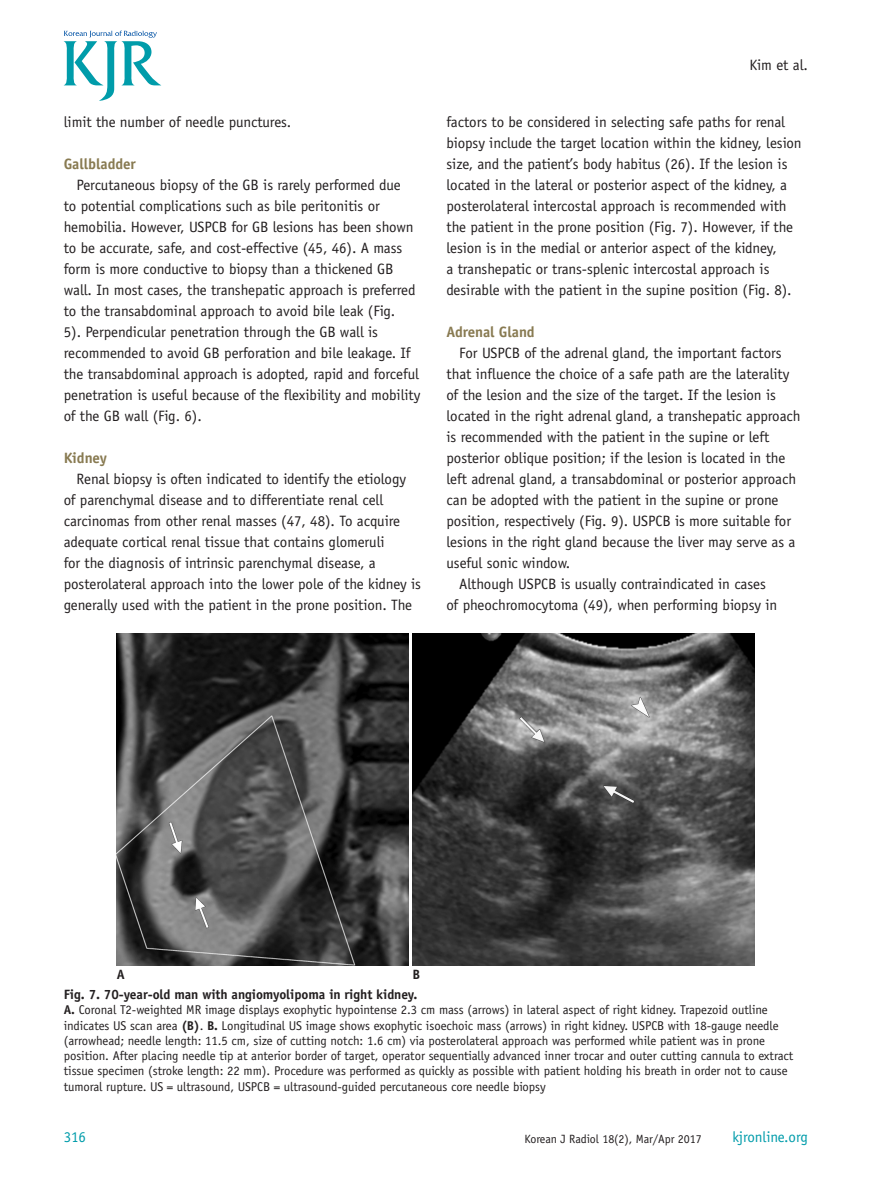
<style>
.page{position:relative;width:893px;height:1191px;background:#fff}
.page>*{position:absolute;margin:0;border:0;box-sizing:border-box;transform-origin:0 0}
.본문{font:15px/21px "Officina Sans Std";letter-spacing:-.005em;color:#231f20}
._1_제목{font:700 15px "Officina Sans Std";letter-spacing:-.005em;color:#887a51}
.t1{font:15px "Officina Sans Std";letter-spacing:-.005em;color:#009caa}
.그림제목{font:700 13.5px "Officina Sans Std";letter-spacing:-.005em;color:#231f20}
.그림제목1{font:12.75px/15.3px "Officina Sans Std";letter-spacing:-.005em;color:#231f20}
.t2{font:12px "Officina Sans Std";letter-spacing:-.005em;color:#231f20}
.s1{font-weight:700}
</style>
<div class="page">
<svg style="left:64px;top:31px;width:97px;height:70px"></svg>
<img style="left:117px;top:634px;width:291px;height:332px">
<img style="left:412px;top:634px;width:343px;height:332px">
<p class="본문" style="left:64px;top:112px;width:229px">limit the number of needle punctures.</p>
<p class="_1_제목" style="left:64px;top:155px;width:74px">Gallbladder</p>
<p class="본문" style="left:64px;top:175px;width:358px;text-indent:13px">Percutaneous biopsy of the GB is rarely performed due<br>to potential complications such as bile peritonitis or hemobilia. However, USPCB for GB lesions has been shown to be accurate, safe, and cost-effective (45, 46). A mass form is more conductive to biopsy than a thickened GB wall. In most cases, the transhepatic approach is preferred to the transabdominal approach to avoid bile leak (Fig.<br>5). Perpendicular penetration through the GB wall is recommended to avoid GB perforation and bile leakage. If the transabdominal approach is adopted, rapid and forceful penetration is useful because of the flexibility and mobility of the GB wall (Fig. 6).</p>
<p class="_1_제목" style="left:64px;top:449px;width:45px">Kidney</p>
<p class="본문" style="left:64px;top:469px;width:359px;text-indent:13px">Renal biopsy is often indicated to identify the etiology of parenchymal disease and to differentiate renal cell carcinomas from other renal masses (47, 48). To acquire adequate cortical renal tissue that contains glomeruli<br>for the diagnosis of intrinsic parenchymal disease, a posterolateral approach into the lower pole of the kidney is generally used with the patient in the prone position. The</p>
<p class="본문" style="left:749px;top:54px;width:60px">Kim et al.</p>
<p class="본문" style="left:446px;top:112px;width:357px">factors to be considered in selecting safe paths for renal biopsy include the target location within the kidney, lesion size, and the patient’s body habitus (26). If the lesion is located in the lateral or posterior aspect of the kidney, a posterolateral intercostal approach is recommended with the patient in the prone position (Fig. 7). However, if the lesion is in the medial or anterior aspect of the kidney,<br>a transhepatic or trans-splenic intercostal approach is desirable with the patient in the supine position (Fig. 8).</p>
<p class="_1_제목" style="left:446px;top:323px;width:90px">Adrenal Gland</p>
<p class="본문" style="left:446px;top:343px;width:356px;text-indent:13px">For USPCB of the adrenal gland, the important factors that influence the choice of a safe path are the laterality of the lesion and the size of the target. If the lesion is located in the right adrenal gland, a transhepatic approach is recommended with the patient in the supine or left posterior oblique position; if the lesion is located in the left adrenal gland, a transabdominal or posterior approach can be adopted with the patient in the supine or prone position, respectively (Fig. 9). USPCB is more suitable for lesions in the right gland because the liver may serve as a useful sonic window.</p>
<p class="본문" style="left:446px;top:574px;width:332px;text-align:center">Although USPCB is usually contraindicated in cases<br>of pheochromocytoma (49), when performing biopsy in</p>
<p class="그림제목" style="left:117px;top:966px;width:10px">A</p>
<p class="그림제목" style="left:412px;top:966px;width:9px">B</p>
<p class="그림제목" style="left:64px;top:985px;width:355px">Fig. 7. 70-year-old man with angiomyolipoma in right kidney.</p>
<p class="그림제목1" style="left:64px;top:1002px;width:731px"><span class="s1">A.</span> Coronal T2-weighted MR image displays exophytic hypointense 2.3 cm mass (arrows) in lateral aspect of right kidney. Trapezoid outline indicates US scan area <span class="s1">(B)</span>. <span class="s1">B.</span> Longitudinal US image shows exophytic isoechoic mass (arrows) in right kidney. USPCB with 18-gauge needle (arrowhead; needle length: 11.5 cm, size of cutting notch: 1.6 cm) via posterolateral approach was performed while patient was in prone position. After placing needle tip at anterior border of target, operator sequentially advanced inner trocar and outer cutting cannula to extract tissue specimen (stroke length: 22 mm). Procedure was performed as quickly as possible with patient holding his breath in order not to cause tumoral rupture. US = ultrasound, USPCB = ultrasound-guided percutaneous core needle biopsy</p>
<p class="t1" style="left:64px;top:1128px;width:24px">316</p>
<p class="t2" style="left:524px;top:1132px;width:179px">Korean J Radiol 18(2), Mar/Apr 2017</p>
<p class="t1" style="left:732px;top:1128px;width:77px">kjronline.org</p>
</div>
